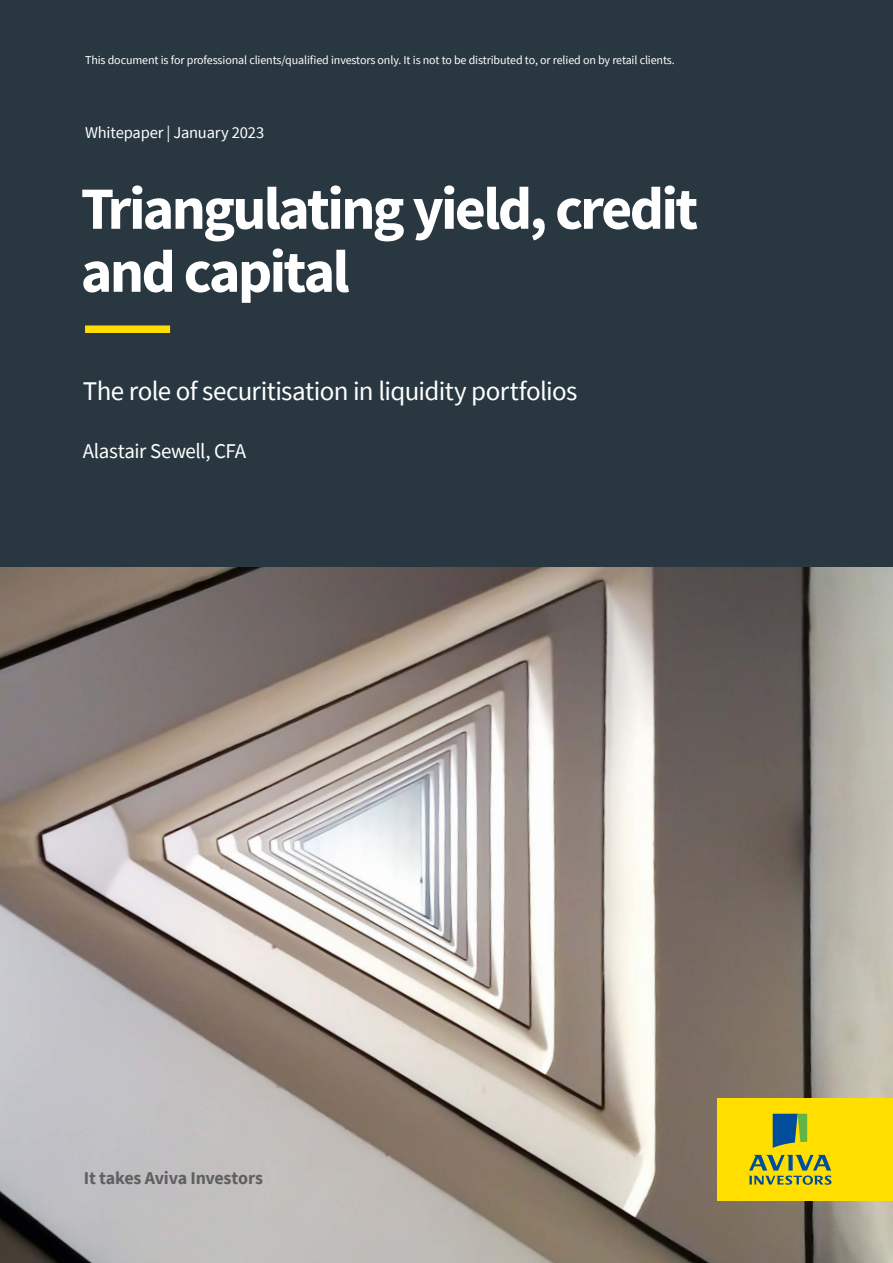
<style>
.page{position:relative;width:893px;height:1263px;background:#fff}
.page>*{position:absolute;margin:0;border:0;box-sizing:border-box;transform-origin:0 0}
.t1{font:700 60px/63px "Source Sans Pro";letter-spacing:-.045em;color:#fff}
.t2{font:27px "Source Sans Pro";letter-spacing:-.025em;color:#fff}
.t3{font:21px "Source Sans Pro";letter-spacing:-.025em;color:#fff}
.t4{font:700 18px "Source Sans Pro";letter-spacing:-.01em;color:#5f6161}
.t5{font:16.5px "Source Sans Pro";letter-spacing:-.015em;color:#fff}
.t6{font:12px "Source Sans Pro";letter-spacing:-.01em;color:#fff}
</style>
<div class="page">
<div style="left:0;top:0;width:893px;height:568px;background:#293741"></div>
<img style="left:0;top:568px;width:893px;height:695px">
<div style="left:718px;top:1098px;width:175px;height:102px;background:#ffde00"></div>
<svg style="left:749px;top:1155px;width:83px;height:30px"></svg>
<svg style="left:773px;top:1114px;width:34px;height:34px"></svg>
<div style="left:85px;top:325px;width:85px;height:8px;background:#ffde00"></div>
<p class="t6" style="left:85px;top:52px;width:591px">This document is for professional clients/qualified investors only. It is not to be distributed to, or relied on by retail clients.</p>
<h3 class="t5" style="left:85px;top:122px;width:181px">Whitepaper | January 2023</h3>
<h1 class="t1" style="left:81px;top:176px;width:619px">Triangulating yield, credit and capital</h1>
<h2 class="t2" style="left:83px;top:374px;width:496px">The role of securitisation in liquidity portfolios</h2>
<h3 class="t3" style="left:83px;top:438px;width:165px">Alastair Sewell, CFA</h3>
<h3 class="t4" style="left:84px;top:1166px;width:181px">It takes Aviva Investors</h3>
</div>
